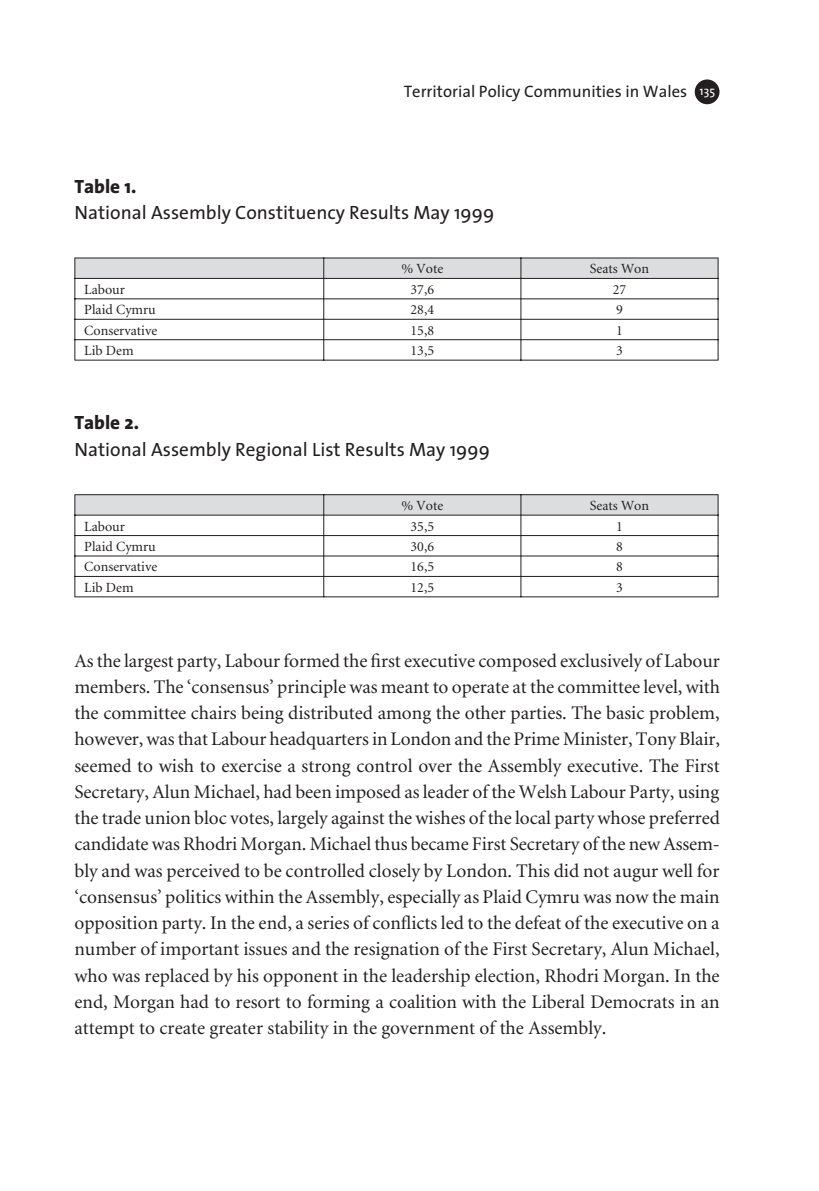
<style>
.page{position:relative;width:819px;height:1191px;background:#fff}
.page>*{position:absolute;margin:0;border:0;box-sizing:border-box;transform-origin:0 0}
.t1{font:19.25px/26.2px "Minion";color:#231f20;text-align:justify}
.t2{font:19.25px "The Sans Plain";color:#231f20}
.t3{font:19.25px "The Sans Extra Bold Plain";color:#231f20}
.t4{font:16.62px "The Sans Plain";color:#231f20}
.t5{font:14px "Minion";color:#231f20}
.s1{font-size:12.25px;color:#fff}
</style>
<div class="page">
<div style="left:694px;top:79px;width:25px;height:25px;background:#231f20;border-radius:50%"></div>
<svg style="left:74px;top:257px;width:644px;height:104px"></svg>
<hr style="left:74px;top:360px;width:249px;height:1px;background:#231f20">
<hr style="left:324px;top:360px;width:196px;height:1px;background:#231f20">
<hr style="left:521px;top:360px;width:197px;height:1px;background:#231f20">
<svg style="left:74px;top:494px;width:644px;height:103px"></svg>
<hr style="left:74px;top:596px;width:249px;height:1px;background:#231f20">
<hr style="left:324px;top:596px;width:196px;height:1px;background:#231f20">
<hr style="left:521px;top:596px;width:197px;height:1px;background:#231f20">
<p class="t4" style="left:403px;top:77px;width:313px">Territorial Policy Communities in Wales <span class="s1">135</span></p>
<p class="t3" style="left:74px;top:170px;width:64px">Table 1.</p>
<p class="t2" style="left:74px;top:196px;width:421px">National Assembly Constituency Results May 1999</p>
<p class="t5" style="left:401px;top:262px;width:43px">% Vote</p>
<p class="t5" style="left:589px;top:262px;width:61px">Seats Won</p>
<p class="t5" style="left:84px;top:282px;width:42px">Labour</p>
<p class="t5" style="left:410px;top:282px;width:25px">37,6</p>
<p class="t5" style="left:612px;top:282px;width:15px">27</p>
<p class="t5" style="left:84px;top:303px;width:73px">Plaid Cymru</p>
<p class="t5" style="left:410px;top:303px;width:25px">28,4</p>
<p class="t5" style="left:616px;top:303px;width:8px">9</p>
<p class="t5" style="left:84px;top:323px;width:74px">Conservative</p>
<p class="t5" style="left:410px;top:323px;width:25px">15,8</p>
<p class="t5" style="left:616px;top:323px;width:8px">1</p>
<p class="t5" style="left:84px;top:344px;width:51px">Lib Dem</p>
<p class="t5" style="left:410px;top:344px;width:25px">13,5</p>
<p class="t5" style="left:616px;top:344px;width:8px">3</p>
<p class="t3" style="left:74px;top:406px;width:66px">Table 2.</p>
<p class="t2" style="left:74px;top:433px;width:417px">National Assembly Regional List Results May 1999</p>
<p class="t5" style="left:401px;top:499px;width:43px">% Vote</p>
<p class="t5" style="left:589px;top:499px;width:61px">Seats Won</p>
<p class="t5" style="left:84px;top:519px;width:42px">Labour</p>
<p class="t5" style="left:410px;top:519px;width:25px">35,5</p>
<p class="t5" style="left:616px;top:519px;width:8px">1</p>
<p class="t5" style="left:84px;top:539px;width:73px">Plaid Cymru</p>
<p class="t5" style="left:410px;top:539px;width:25px">30,6</p>
<p class="t5" style="left:616px;top:539px;width:8px">8</p>
<p class="t5" style="left:84px;top:560px;width:74px">Conservative</p>
<p class="t5" style="left:410px;top:560px;width:25px">16,5</p>
<p class="t5" style="left:616px;top:560px;width:8px">8</p>
<p class="t5" style="left:84px;top:580px;width:51px">Lib Dem</p>
<p class="t5" style="left:410px;top:580px;width:25px">12,5</p>
<p class="t5" style="left:616px;top:580px;width:8px">3</p>
<p class="t1" style="left:74px;top:648px;width:647px">As the largest party, Labour formed the first executive composed exclusively of Labour members. The ‘consensus’ principle was meant to operate at the committee level, with the committee chairs being distributed among the other parties. The basic problem, however, was that Labour headquarters in London and the Prime Minister, Tony Blair, seemed to wish to exercise a strong control over the Assembly executive. The First Secretary, Alun Michael, had been imposed as leader of the Welsh Labour Party, using the trade union bloc votes, largely against the wishes of the local party whose preferred candidate was Rhodri Morgan. Michael thus became First Secretary of the new Assem&shy;bly and was perceived to be controlled closely by London. This did not augur well for ‘consensus’ politics within the Assembly, especially as Plaid Cymru was now the main opposition party. In the end, a series of conflicts led to the defeat of the executive on a number of important issues and the resignation of the First Secretary, Alun Michael, who was replaced by his opponent in the leadership election, Rhodri Morgan. In the end, Morgan had to resort to forming a coalition with the Liberal Democrats in an attempt to create greater stability in the government of the Assembly.</p>
</div>
